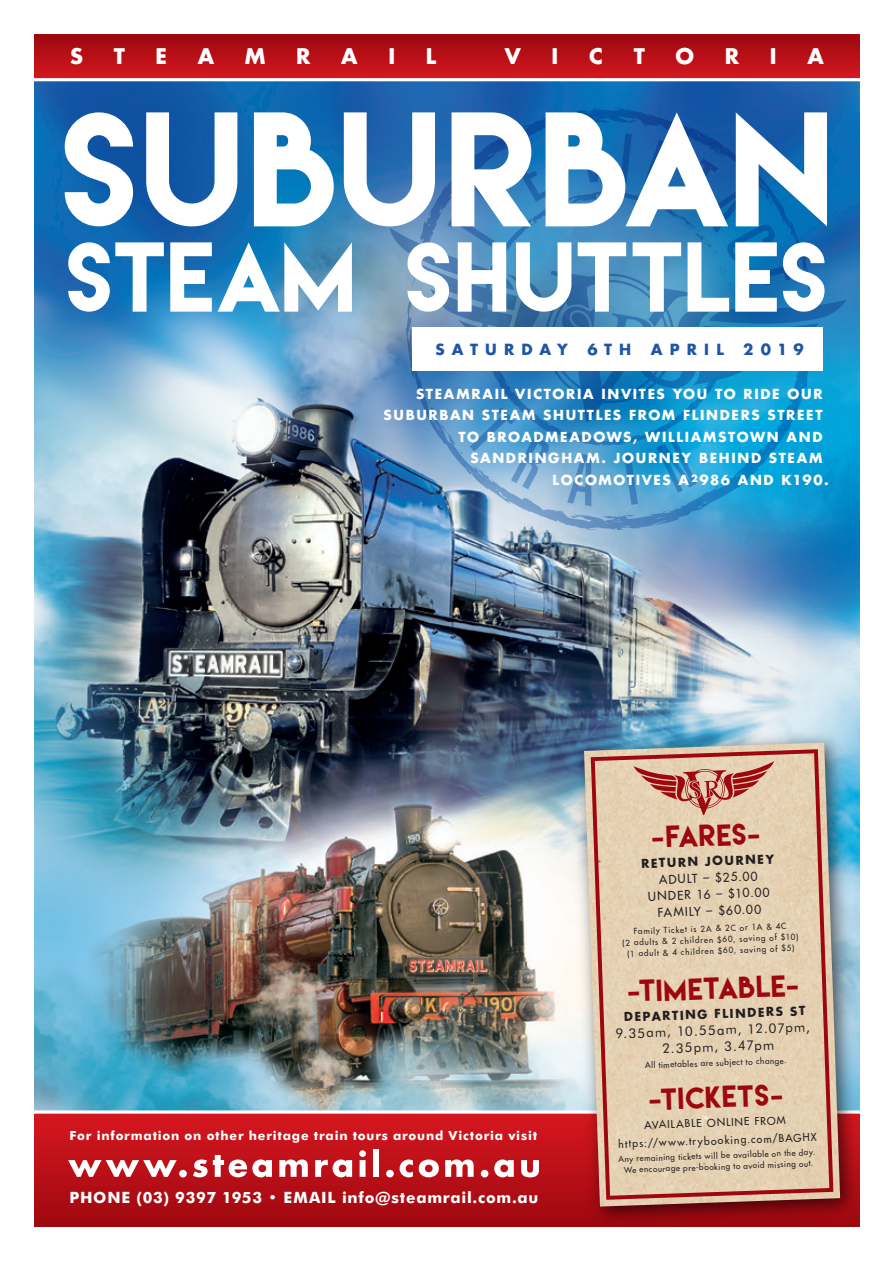
<style>
.page{position:relative;width:893px;height:1263px;background:#fff}
.page>*{position:absolute;margin:0;border:0;box-sizing:border-box;transform-origin:0 0}
.t1{font:144.75px "Lemon Milk";letter-spacing:.025em;color:#fff}
.t2{font:27px "Lemon Milk";color:#9d070d}
.t3{font:700 21px "Futura";color:#fff}
.t4{font:700 15.6px "Futura BT";letter-spacing:.045em;color:#fff}
.t5{font:700 15px "Futura";letter-spacing:.475em;color:#1e56a4}
.t6{font:700 13.5px "Futura";letter-spacing:.125em;color:#fff}
.t7{font:13.2px/16.5px "Futura BT";color:#231f20}
.t8{font:700 12.6px "Futura BT";letter-spacing:.065em;color:#fff}
.t9{font:12px/16.5px "Futura";color:#231f20;text-align:center}
.t10{font:700 12px "Futura";color:#231f20}
.t11{font:10.5px/18px "Futura";color:#231f20;text-align:center}
.t12{font:8.1px/11.1px "Futura";color:#231f20;text-align:center}
</style>
<div class="page">
<div style="left:35px;top:35px;width:824px;height:45px;background:linear-gradient(to bottom,#9e080f,#d6171f)"></div>
<img style="left:35px;top:81px;width:824px;height:1029px">
<div style="left:35px;top:1112px;width:824px;height:115px;background:linear-gradient(to bottom,#d71820,#9e080f)"></div>
<hr style="left:22px;top:78px;width:849px;height:3px;background:#fff">
<svg style="left:34px;top:1110px;width:510px;height:4px"></svg>
<svg style="left:389px;top:228px;width:457px;height:194px"></svg>
<svg style="left:406px;top:294px;width:403px;height:236px"></svg>
<svg style="left:450px;top:434px;width:4px;height:5px"></svg>
<svg style="left:662px;top:509px;width:9px;height:4px"></svg>
<svg style="left:771px;top:431px;width:4px;height:5px"></svg>
<svg style="left:419px;top:108px;width:391px;height:83px"></svg>
<svg style="left:550px;top:125px;width:8px;height:3px"></svg>
<svg style="left:480px;top:191px;width:250px;height:255px"></svg>
<svg style="left:470px;top:404px;width:80px;height:97px"></svg>
<svg style="left:510px;top:386px;width:3px;height:4px"></svg>
<div style="left:412px;top:327px;width:411px;height:43px;background:#fff"></div>
<svg style="left:68px;top:1160px;width:109px;height:17px"></svg>
<div style="left:179px;top:1170px;width:8px;height:7px;background:#fff;border-radius:50%"></div>
<svg style="left:193px;top:1155px;width:79px;height:22px"></svg>
<svg style="left:279px;top:1159px;width:29px;height:18px"></svg>
<svg style="left:315px;top:1159px;width:37px;height:18px"></svg>
<svg style="left:359px;top:1150px;width:7px;height:27px"></svg>
<div style="left:373px;top:1150px;width:6px;height:27px;background:#fff"></div>
<div style="left:386px;top:1170px;width:8px;height:7px;background:#fff;border-radius:50%"></div>
<svg style="left:400px;top:1159px;width:13px;height:18px"></svg>
<svg style="left:419px;top:1159px;width:20px;height:18px"></svg>
<svg style="left:445px;top:1159px;width:29px;height:18px"></svg>
<div style="left:481px;top:1170px;width:7px;height:7px;background:#fff;border-radius:50%"></div>
<svg style="left:494px;top:1159px;width:20px;height:18px"></svg>
<svg style="left:521px;top:1160px;width:18px;height:17px"></svg>
<img style="left:544px;top:712px;width:316px;height:515px">
<img style="left:584px;top:742px;width:256px;height:464px">
<svg style="left:589px;top:747px;width:246px;height:455px"></svg>
<svg style="left:633px;top:761px;width:141px;height:54px"></svg>
<svg style="left:68px;top:242px;width:96px;height:70px"></svg>
<svg style="left:170px;top:242px;width:42px;height:70px"></svg>
<svg style="left:218px;top:242px;width:134px;height:70px"></svg>
<svg style="left:407px;top:152px;width:164px;height:163px"></svg>
<svg style="left:578px;top:132px;width:246px;height:187px"></svg>
<h3 class="t3" style="left:70px;top:42px;width:14px">S</h3>
<h3 class="t3" style="left:114px;top:42px;width:13px">T</h3>
<h3 class="t3" style="left:156px;top:42px;width:13px">E</h3>
<h3 class="t3" style="left:198px;top:42px;width:18px">A</h3>
<h3 class="t3" style="left:245px;top:42px;width:22px">M</h3>
<h3 class="t3" style="left:296px;top:42px;width:16px">R</h3>
<h3 class="t3" style="left:341px;top:42px;width:18px">A</h3>
<h3 class="t3" style="left:388px;top:42px;width:8px">I</h3>
<h3 class="t3" style="left:426px;top:42px;width:12px">L</h3>
<h3 class="t3" style="left:505px;top:42px;width:17px">V</h3>
<h3 class="t3" style="left:552px;top:42px;width:8px">I</h3>
<h3 class="t3" style="left:589px;top:42px;width:15px">C</h3>
<h3 class="t3" style="left:634px;top:42px;width:13px">T</h3>
<h3 class="t3" style="left:676px;top:42px;width:20px">O</h3>
<h3 class="t3" style="left:725px;top:42px;width:16px">R</h3>
<h3 class="t3" style="left:770px;top:42px;width:8px">I</h3>
<h3 class="t3" style="left:807px;top:42px;width:18px">A</h3>
<h1 class="t1" style="left:65px;top:95px;width:776px">SUBURBAN</h1>
<h3 class="t5" style="left:436px;top:339px;width:134px">SATURDAY</h3>
<h3 class="t5" style="left:587px;top:339px;width:45px">6TH</h3>
<h3 class="t5" style="left:651px;top:339px;width:74px">APRIL</h3>
<h3 class="t5" style="left:743px;top:339px;width:62px">2019</h3>
<h3 class="t6" style="left:416px;top:384px;width:408px">STEAMRAIL VICTORIA INVITES YOU TO RIDE OUR</h3>
<h3 class="t6" style="left:384px;top:406px;width:440px">SUBURBAN STEAM SHUTTLES FROM FLINDERS STREET</h3>
<h3 class="t6" style="left:458px;top:427px;width:366px">TO BROADMEADOWS, WILLIAMSTOWN AND</h3>
<h3 class="t6" style="left:470px;top:449px;width:354px">SANDRINGHAM. JOURNEY BEHIND STEAM</h3>
<h3 class="t6" style="left:553px;top:470px;width:278px">LOCOMOTIVES A<sup>2</sup>986 AND K190.</h3>
<h3 class="t8" style="left:70px;top:1128px;width:469px">For information on other heritage train tours around Victoria visit</h3>
<h3 class="t4" style="left:69px;top:1188px;width:470px">PHONE (03) 9397 1953 • EMAIL info@steamrail.com.au</h3>
<h2 class="t2" style="left:652px;top:823px;width:111px;rotate:-2deg">-Fares-</h2>
<h3 class="t10" style="left:641px;top:855px;width:134px;rotate:-2deg">RETURN JOURNEY</h3>
<h3 class="t9" style="left:647px;top:871px;width:123px;rotate:-2deg">ADULT – $25.00<br>UNDER 16 – $10.00<br>FAMILY – $60.00</h3>
<p class="t12" style="left:622px;top:926px;width:178px;rotate:-2deg">Family Ticket is 2A &amp; 2C or 1A &amp; 4C<br>(2 adults &amp; 2 children $60, saving of $10) (1 adult &amp; 4 children $60, saving of $5)</p>
<h2 class="t2" style="left:628px;top:977px;width:174px;rotate:-2deg">-Timetable-</h2>
<h3 class="t10" style="left:624px;top:1008px;width:183px;rotate:-2deg">DEPARTING FLINDERS ST</h3>
<h3 class="t7" style="left:661px;top:1023px;width:150px;text-indent:-46px;rotate:-2deg">9.35am, 10.55am, 12.07pm,<br>2.35pm, 3.47pm</h3>
<h2 class="t2" style="left:649px;top:1085px;width:136px;rotate:-2deg">-Tickets-</h2>
<p class="t11" style="left:617px;top:1117px;width:200px;rotate:-2deg">AVAILABLE ONLINE FROM https://www.trybooking.com/BAGHX</p>
<p class="t12" style="left:618px;top:1153px;width:198px;rotate:-2deg">Any remaining tickets will be available on the day.<br>We encourage pre-booking to avoid missing out.</p>
<p class="t12" style="left:645px;top:1059px;width:143px;rotate:-2deg">All timetables are subject to change.</p>
</div>
